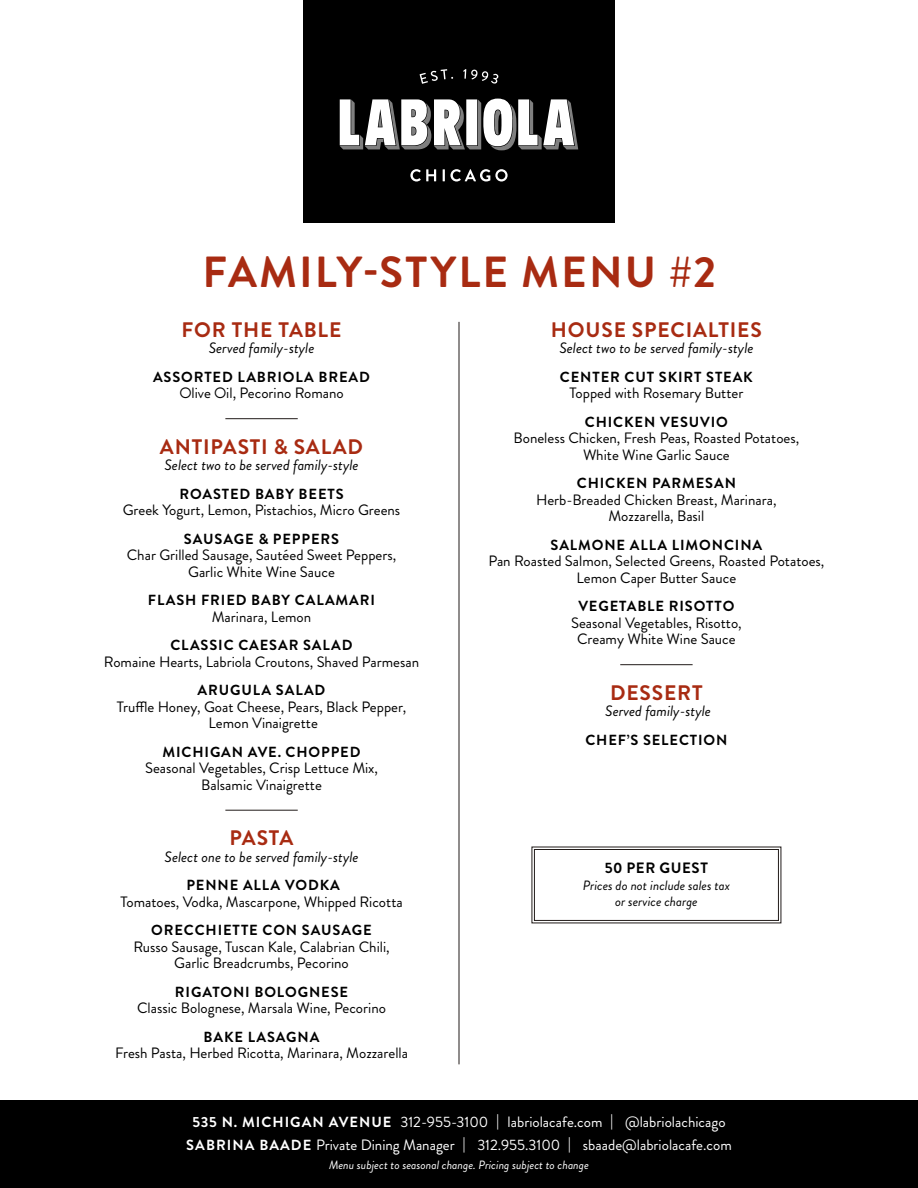
<style>
.page{position:relative;width:918px;height:1188px;background:#fff}
.page>*{position:absolute;margin:0;border:0;box-sizing:border-box;transform-origin:0 0}
.t1{font:700 43.5px "Brandon Grotesque";letter-spacing:.05em;color:#a82b12}
.t2{font:700 21px "Brandon Grotesque";letter-spacing:.04em;color:#a82b12}
.t3{font:15px/16.5px "Brandon Grotesque";color:#000;text-align:center}
.t4{font:15px/22.5px "Brandon Grotesque";color:#fff;text-align:center}
.t5{font:italic 15px "Brandon Grotesque";color:#000}
.t6{font:700 15px "Brandon Grotesque";letter-spacing:.04em;color:#000}
.t7{font:700 14.7px "Brandon Grotesque";letter-spacing:.06em;color:#000}
.t8{font:italic 13.5px/16.5px "Brandon Grotesque";color:#000;text-align:center}
.t9{font:italic 12px "Brandon Grotesque";color:#fff}
.s1{font-weight:700;font-size:14.7px}
</style>
<div class="page">
<div style="left:303px;top:0;width:312px;height:222px;background:#000"></div>
<svg style="left:410px;top:169px;width:98px;height:13px"></svg>
<svg style="left:340px;top:99px;width:238px;height:51px"></svg>
<svg style="left:420px;top:69px;width:79px;height:15px"></svg>
<hr style="left:225px;top:418px;width:73px;height:1px;background:#211b19">
<hr style="left:225px;top:810px;width:73px;height:1px;background:#211b19">
<hr style="left:620px;top:664px;width:73px;height:1px;background:#211b19">
<hr style="left:459px;top:322px;width:1px;height:742px;background:#211b19">
<svg style="left:531px;top:846px;width:250px;height:77px"></svg>
<div style="left:534px;top:849px;width:245px;height:72px;border:1px solid #211b19"></div>
<div style="left:0;top:1100px;width:918px;height:88px;background:#000"></div>
<h1 class="t1" style="left:202px;top:242px;width:515px">FAMILY-STYLE MENU #2</h1>
<h2 class="t2" style="left:182px;top:315px;width:161px">FOR THE TABLE</h2>
<p class="t5" style="left:209px;top:338px;width:107px">Served family-style</p>
<p class="t7" style="left:153px;top:366px;width:218px">ASSORTED LABRIOLA BREAD</p>
<p class="t3" style="left:179px;top:385px;width:166px">Olive Oil, Pecorino Romano</p>
<h2 class="t2" style="left:160px;top:432px;width:205px">ANTIPASTI &amp; SALAD</h2>
<p class="t5" style="left:164px;top:455px;width:196px">Select two to be served family-style</p>
<p class="t7" style="left:179px;top:483px;width:166px">ROASTED BABY BEETS</p>
<p class="t3" style="left:123px;top:502px;width:279px">Greek Yogurt, Lemon, Pistachios, Micro Greens</p>
<p class="t7" style="left:184px;top:528px;width:157px">SAUSAGE &amp; PEPPERS</p>
<p class="t3" style="left:127px;top:547px;width:271px">Char Grilled Sausage, Sautéed Sweet Peppers,<br>Garlic White Wine Sauce</p>
<p class="t7" style="left:148px;top:590px;width:229px">FLASH FRIED BABY CALAMARI</p>
<p class="t3" style="left:212px;top:608px;width:101px">Marinara, Lemon</p>
<p class="t7" style="left:170px;top:635px;width:184px">CLASSIC CAESAR SALAD</p>
<p class="t3" style="left:104px;top:653px;width:317px">Romaine Hearts, Labriola Croutons, Shaved Parmesan</p>
<p class="t7" style="left:198px;top:680px;width:129px">ARUGULA SALAD</p>
<p class="t3" style="left:117px;top:698px;width:291px">Truffle Honey, Goat Cheese, Pears, Black Pepper,<br>Lemon Vinaigrette</p>
<p class="t7" style="left:162px;top:741px;width:200px">MICHIGAN AVE. CHOPPED</p>
<p class="t3" style="left:145px;top:760px;width:234px">Seasonal Vegetables, Crisp Lettuce Mix,<br>Balsamic Vinaigrette</p>
<h2 class="t2" style="left:230px;top:823px;width:65px">PASTA</h2>
<p class="t5" style="left:165px;top:846px;width:196px">Select one to be served family-style</p>
<p class="t7" style="left:186px;top:875px;width:155px">PENNE ALLA VODKA</p>
<p class="t3" style="left:120px;top:893px;width:284px">Tomatoes, Vodka, Mascarpone, Whipped Ricotta</p>
<p class="t7" style="left:151px;top:920px;width:222px">ORECCHIETTE CON SAUSAGE</p>
<p class="t3" style="left:133px;top:938px;width:258px">Russo Sausage, Tuscan Kale, Calabrian Chili,<br>Garlic Breadcrumbs, Pecorino</p>
<p class="t7" style="left:175px;top:981px;width:175px">RIGATONI BOLOGNESE</p>
<p class="t3" style="left:137px;top:1000px;width:250px">Classic Bolognese, Marsala Wine, Pecorino</p>
<p class="t7" style="left:204px;top:1026px;width:117px">BAKE LASAGNA</p>
<p class="t3" style="left:115px;top:1045px;width:295px">Fresh Pasta, Herbed Ricotta, Marinara, Mozzarella</p>
<h2 class="t2" style="left:551px;top:315px;width:212px">HOUSE SPECIALTIES</h2>
<p class="t5" style="left:559px;top:338px;width:196px">Select two to be served family-style</p>
<p class="t7" style="left:560px;top:366px;width:194px">CENTER CUT SKIRT STEAK</p>
<p class="t3" style="left:569px;top:385px;width:175px">Topped with Rosemary Butter</p>
<p class="t7" style="left:585px;top:411px;width:145px">CHICKEN VESUVIO</p>
<p class="t3" style="left:514px;top:430px;width:287px">Boneless Chicken, Fresh Peas, Roasted Potatoes,<br>White Wine Garlic Sauce</p>
<p class="t7" style="left:577px;top:473px;width:161px">CHICKEN PARMESAN</p>
<p class="t3" style="left:536px;top:491px;width:242px">Herb-Breaded Chicken Breast, Marinara,<br>Mozzarella, Basil</p>
<p class="t7" style="left:551px;top:534px;width:213px">SALMONE ALLA LIMONCINA</p>
<p class="t3" style="left:488px;top:553px;width:337px">Pan Roasted Salmon, Selected Greens, Roasted Potatoes,<br>Lemon Caper Butter Sauce</p>
<p class="t7" style="left:578px;top:596px;width:158px">VEGETABLE RISOTTO</p>
<p class="t3" style="left:571px;top:614px;width:172px">Seasonal Vegetables, Risotto,<br>Creamy White Wine Sauce</p>
<h2 class="t2" style="left:610px;top:678px;width:94px">DESSERT</h2>
<p class="t5" style="left:605px;top:701px;width:107px">Served family-style</p>
<p class="t7" style="left:585px;top:729px;width:144px">CHEF’S SELECTION</p>
<p class="t6" style="left:605px;top:858px;width:105px">50 PER GUEST</p>
<p class="t8" style="left:583px;top:877px;width:149px">Prices do not include sales tax or service charge</p>
<p class="t4" style="left:186px;top:1111px;width:547px"><span class="s1">535 N. MICHIGAN AVENUE</span> 312-955-3100 <span class="s1">|</span> labriolacafe.com <span class="s1">|</span> @labriolachicago<br><span class="s1">SABRINA BAADE</span> Private Dining Manager <span class="s1">|</span> 312.955.3100 <span class="s1">|</span> sbaade@labriolacafe.com</p>
<p class="t9" style="left:329px;top:1157px;width:261px">Menu subject to seasonal change. Pricing subject to change</p>
</div>
